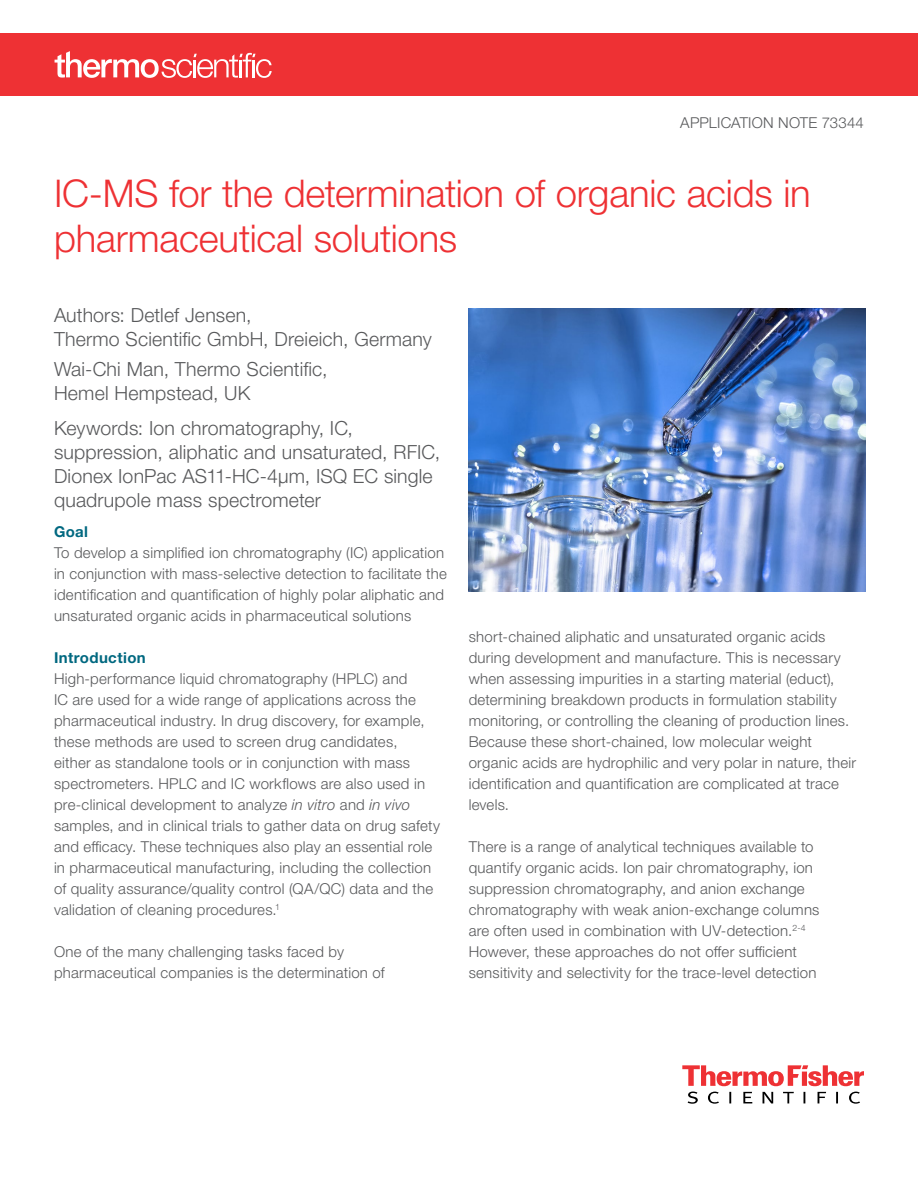
<style>
.page{position:relative;width:918px;height:1188px;background:#fff}
.page>*{position:absolute;margin:0;border:0;box-sizing:border-box;transform-origin:0 0}
.t1{font:300 38.25px/45px "Helvetica Neue LTW1 G";letter-spacing:-.005em;color:#ee3134}
.t2{font:300 19.5px/24px "Helvetica Neue LTW1 G";letter-spacing:.01em;color:#58595b}
.t3{font:300 15px/21px "Helvetica Neue LTW1 G";letter-spacing:.015em;color:#58595b}
.t4{font:700 15px "Helvetica Neue LTW1 G";letter-spacing:.025em;color:#006880}
.s1{font-style:italic}
</style>
<div class="page">
<svg style="left:682px;top:1065px;width:182px;height:21px"></svg>
<svg style="left:688px;top:1092px;width:172px;height:12px"></svg>
<div style="left:0;top:33px;width:918px;height:63px;background:#ee3134"></div>
<svg style="left:55px;top:51px;width:217px;height:27px"></svg>
<img style="left:469px;top:309px;width:396px;height:283px">
<p class="t3" style="left:680px;top:112px;width:185px">APPLICATION NOTE 73344</p>
<h1 class="t1" style="left:54px;top:171px;width:758px">IC-MS for the determination of organic acids in pharmaceutical solutions</h1>
<h2 class="t2" style="left:54px;top:303px;width:380px">Authors: Detlef Jensen,<br>Thermo Scientific GmbH, Dreieich, Germany</h2>
<h2 class="t2" style="left:54px;top:357px;width:275px">Wai-Chi Man, Thermo Scientific,<br>Hemel Hempstead, UK</h2>
<h2 class="t2" style="left:54px;top:416px;width:388px">Keywords: Ion chromatography, IC, suppression, aliphatic and unsaturated, RFIC, Dionex IonPac AS11-HC-4µm, ISQ EC single quadrupole mass spectrometer</h2>
<p class="t4" style="left:54px;top:522px;width:36px">Goal</p>
<p class="t3" style="left:54px;top:542px;width:394px">To develop a simplified ion chromatography (IC) application in conjunction with mass-selective detection to facilitate the identification and quantification of highly polar aliphatic and unsaturated organic acids in pharmaceutical solutions</p>
<p class="t4" style="left:54px;top:648px;width:93px">Introduction</p>
<p class="t3" style="left:54px;top:668px;width:388px">High-performance liquid chromatography (HPLC) and<br>IC are used for a wide range of applications across the pharmaceutical industry. In drug discovery, for example, these methods are used to screen drug candidates,<br>either as standalone tools or in conjunction with mass spectrometers. HPLC and IC workflows are also used in pre-clinical development to analyze <span class="s1">in vitro</span> and <span class="s1">in vivo </span>samples, and in clinical trials to gather data on drug safety and efficacy. These techniques also play an essential role in pharmaceutical manufacturing, including the collection of quality assurance/quality control (QA/QC) data and the validation of cleaning procedures.<sup>1</sup></p>
<p class="t3" style="left:54px;top:941px;width:332px">One of the many challenging tasks faced by pharmaceutical companies is the determination of</p>
<p class="t3" style="left:469px;top:626px;width:389px">short-chained aliphatic and unsaturated organic acids during development and manufacture. This is necessary when assessing impurities in a starting material (educt), determining breakdown products in formulation stability monitoring, or controlling the cleaning of production lines.<br>Because these short-chained, low molecular weight organic acids are hydrophilic and very polar in nature, their identification and quantification are complicated at trace levels.</p>
<p class="t3" style="left:469px;top:836px;width:352px">There is a range of analytical techniques available to quantify organic acids. Ion pair chromatography, ion suppression chromatography, and anion exchange chromatography with weak anion-exchange columns are often used in combination with UV-detection.<sup>2-4<br></sup>However, these approaches do not offer sufficient sensitivity and selectivity for the trace-level detection</p>
</div>
